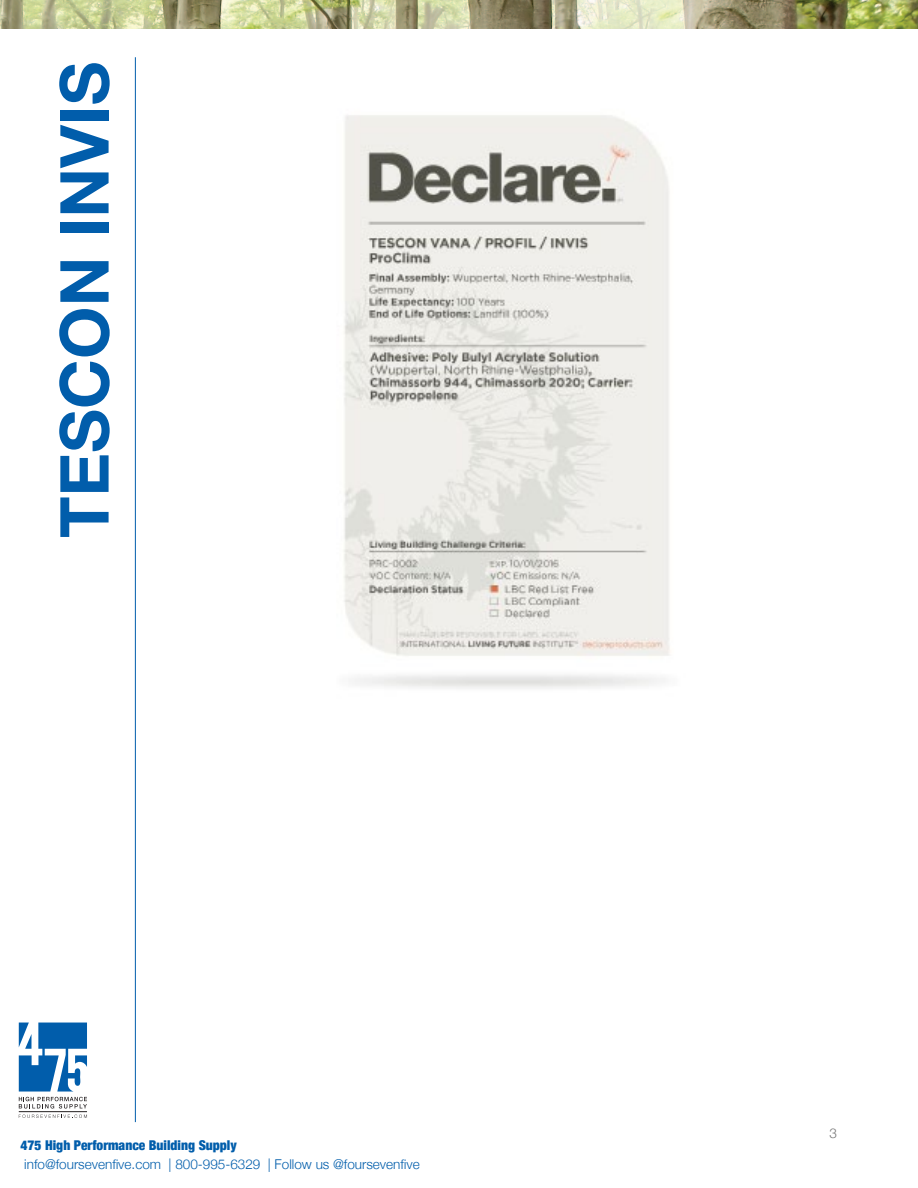
<style>
.page{position:relative;width:918px;height:1188px;background:#fff}
.page>*{position:absolute;margin:0;border:0;box-sizing:border-box;transform-origin:0 0}
.t1{font:700 67.5px "Helvetica Neue";color:#015dab}
.t2{font:300 13.5px "Helvetica Neue";color:#015dab}
.t3{font:900 condensed 13.5px "Helvetica Neue";color:#015dab}
.t4{font:300 13.5px "Helvetica Neue";color:#737373}
</style>
<div class="page">
<img style="left:0;top:0;width:918px;height:28px">
<hr style="left:135px;top:57px;width:1px;height:1065px;background:#015dab">
<svg style="left:19px;top:1115px;width:68px;height:3px"></svg>
<svg style="left:19px;top:1023px;width:68px;height:86px"></svg>
<hr style="left:19px;top:1111px;width:68px;height:1px;background:#231f20">
<img style="left:343px;top:115px;width:327px;height:574px">
<h1 class="t1" style="left:32px;top:538px;width:478px;rotate:-90deg">TESCON INVIS</h1>
<p class="t3" style="left:21px;top:1134px;width:218px">475 High Performance Building Supply</p>
<p class="t2" style="left:24px;top:1154px;width:397px">info@foursevenfive.com | 800-995-6329 | Follow us @foursevenfive</p>
<p class="t4" style="left:829px;top:1122px;width:9px">3</p>
</div>
